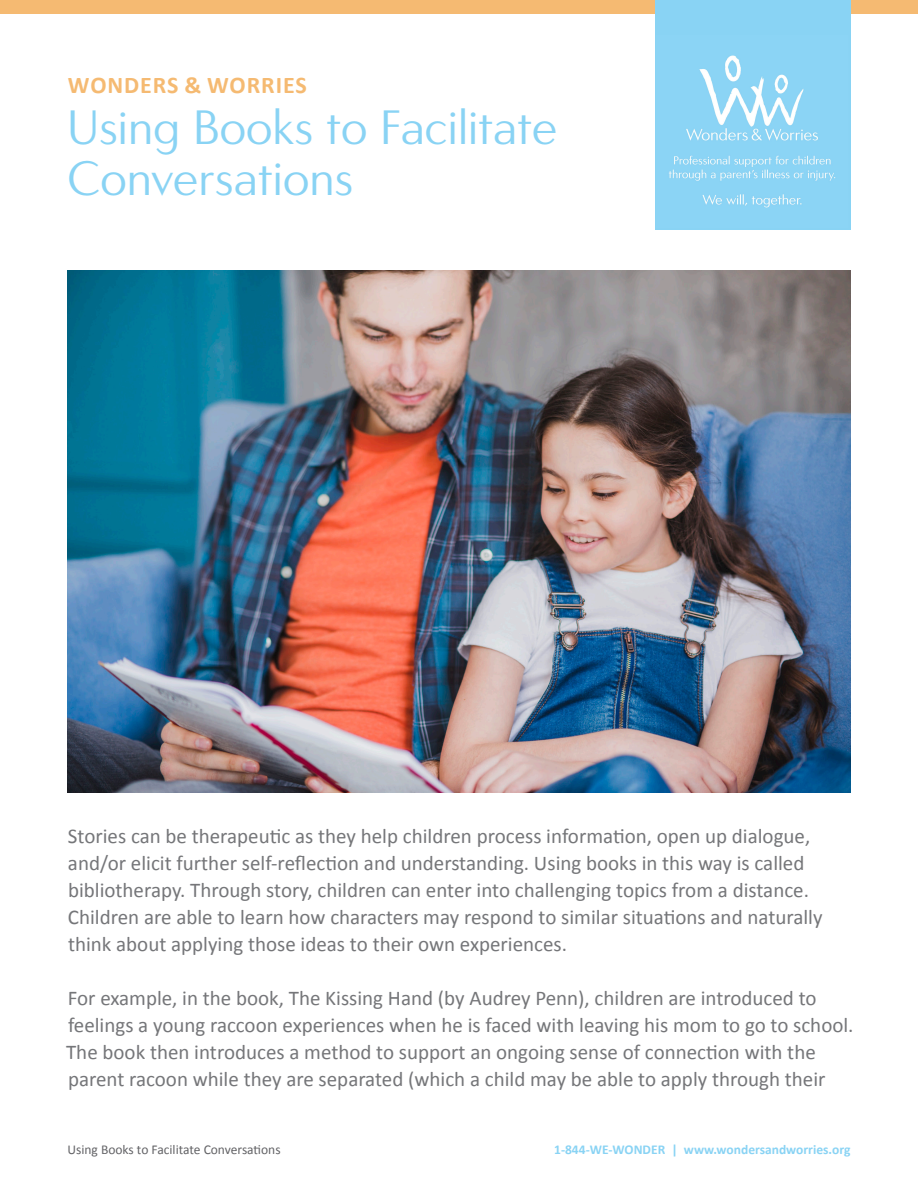
<style>
.page{position:relative;width:918px;height:1188px;background:#fff}
.page>*{position:absolute;margin:0;border:0;box-sizing:border-box;transform-origin:0 0}
.t1{font:48px "Carisma";color:#89d3f4}
.t2{font:700 24px "Calibri";letter-spacing:.04em;color:#f5ba72}
.ContentParagraph{font:21px/27px "Calibri";color:#757679}
.t3{font:700 13.5px "Calibri";color:#89d3f4}
.t4{font:13.5px "Calibri";color:#636366}
</style>
<div class="page">
<div style="left:0;top:0;width:918px;height:14px;background:#f5ba72"></div>
<div style="left:655px;top:0;width:195px;height:230px;background:#89d3f4"></div>
<img style="left:68px;top:270px;width:782px;height:523px">
<img style="left:669px;top:55px;width:167px;height:153px">
<p class="t2" style="left:68px;top:70px;width:240px">WONDERS &amp; WORRIES</p>
<p class="t1" style="left:68px;top:100px;width:492px">Using Books to Facilitate</p>
<p class="t1" style="left:68px;top:151px;width:287px">Conversations</p>
<p class="ContentParagraph" style="left:68px;top:823px;width:756px">Stories can be therapeutic as they help children process information, open up dialogue, and/or elicit further self-reflection and understanding. Using books in this way is called bibliotherapy. Through story, children can enter into challenging topics from a distance.<br>Children are able to learn how characters may respond to similar situations and naturally think about applying those ideas to their own experiences.</p>
<p class="ContentParagraph" style="left:66px;top:985px;width:789px">For example, in the book, The Kissing Hand (by Audrey Penn), children are introduced to feelings a young raccoon experiences when he is faced with leaving his mom to go to school.<br>The book then introduces a method to support an ongoing sense of connection with the parent racoon while they are separated (which a child may be able to apply through their</p>
<p class="t4" style="left:68px;top:1141px;width:215px">Using Books to Facilitate Conversations</p>
<p class="t3" style="left:554px;top:1141px;width:298px">1-844-WE-WONDER | www.wondersandworries.org</p>
</div>
